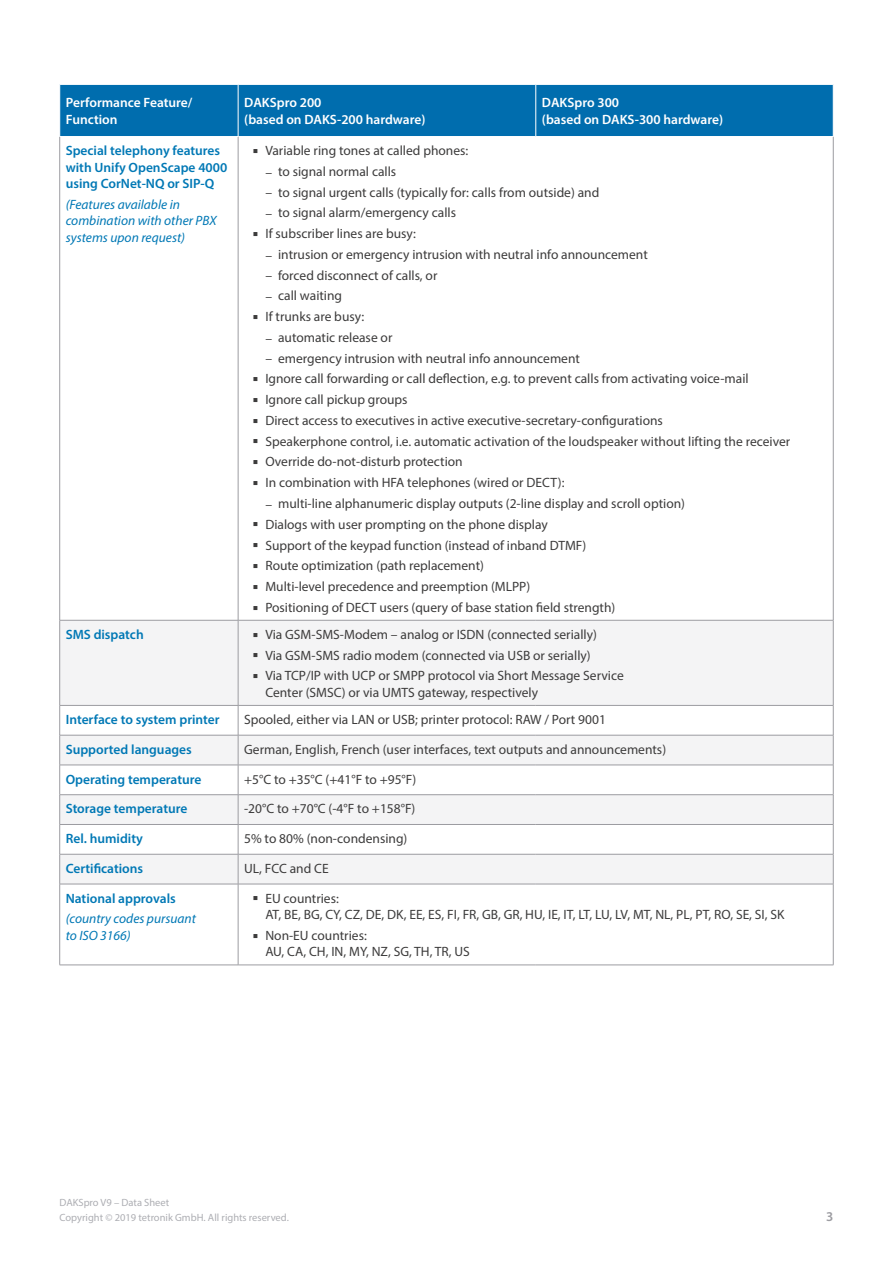
<style>
.page{position:relative;width:893px;height:1263px;background:#fff}
.page>*{position:absolute;margin:0;border:0;box-sizing:border-box;transform-origin:0 0}
.A_DB_Tabelleninhalt{font:13.5px/16.5px "Myriad Pro";color:#3c3b3b}
.A_DB_Tabelleninhalt-2{font:600 13.5px/16.5px "Myriad Pro";color:#0078b5}
.A_DB_Tabelleninhalt-3{font:600 13.5px/16.5px "Myriad Pro";color:#fff}
.A_DB_Tabelleninhalt-4{font:italic 13.5px/16.5px "Myriad Pro";color:#0078b5}
.t1{font:600 13.5px "Myriad Pro";color:#9c9ca1}
.t2{font:10.5px/15px "Myriad Pro";color:#adaeb3}
</style>
<div class="page">
<div style="left:60px;top:85px;width:773px;height:51px;background:#006dae"></div>
<svg style="left:60px;top:621px;width:773px;height:263px;fill:#f4f4f5"></svg>
<svg style="left:833px;top:706px;width:1px;height:29px"></svg>
<hr style="left:833px;top:735px;width:1px;height:30px;background:#9c9ca1">
<svg style="left:833px;top:765px;width:1px;height:89px"></svg>
<hr style="left:833px;top:854px;width:1px;height:30px;background:#9c9ca1">
<hr style="left:833px;top:884px;width:1px;height:81px;background:#9c9ca1">
<hr style="left:535px;top:85px;width:1px;height:51px;background:#fff">
<hr style="left:59px;top:137px;width:1px;height:483px;background:#9c9ca1">
<hr style="left:59px;top:620px;width:1px;height:85px;background:#9c9ca1">
<svg style="left:59px;top:706px;width:1px;height:29px"></svg>
<hr style="left:59px;top:735px;width:1px;height:30px;background:#9c9ca1">
<svg style="left:59px;top:765px;width:1px;height:89px"></svg>
<hr style="left:59px;top:854px;width:1px;height:30px;background:#9c9ca1">
<hr style="left:59px;top:884px;width:1px;height:81px;background:#9c9ca1">
<hr style="left:833px;top:137px;width:1px;height:483px;background:#9c9ca1">
<svg style="left:238px;top:706px;width:1px;height:29px"></svg>
<hr style="left:238px;top:735px;width:298px;height:1px;background:#9c9ca1">
<hr style="left:238px;top:735px;width:1px;height:30px;background:#9c9ca1">
<hr style="left:536px;top:735px;width:297px;height:1px;background:#9c9ca1">
<hr style="left:238px;top:765px;width:298px;height:1px;background:#9c9ca1">
<hr style="left:536px;top:765px;width:297px;height:1px;background:#9c9ca1">
<hr style="left:238px;top:794px;width:298px;height:1px;background:#9c9ca1">
<hr style="left:536px;top:794px;width:297px;height:1px;background:#9c9ca1">
<hr style="left:238px;top:824px;width:298px;height:1px;background:#9c9ca1">
<svg style="left:238px;top:765px;width:1px;height:89px"></svg>
<hr style="left:536px;top:824px;width:297px;height:1px;background:#9c9ca1">
<hr style="left:238px;top:854px;width:298px;height:1px;background:#9c9ca1">
<hr style="left:238px;top:854px;width:1px;height:30px;background:#9c9ca1">
<hr style="left:536px;top:854px;width:297px;height:1px;background:#9c9ca1">
<hr style="left:238px;top:884px;width:298px;height:1px;background:#9c9ca1">
<hr style="left:238px;top:884px;width:1px;height:81px;background:#9c9ca1">
<hr style="left:536px;top:884px;width:297px;height:1px;background:#9c9ca1">
<hr style="left:238px;top:965px;width:298px;height:1px;background:#9c9ca1">
<hr style="left:536px;top:965px;width:297px;height:1px;background:#9c9ca1">
<hr style="left:238px;top:137px;width:1px;height:483px;background:#9c9ca1">
<hr style="left:238px;top:85px;width:1px;height:51px;background:#fff">
<hr style="left:60px;top:620px;width:178px;height:1px;background:#9c9ca1">
<hr style="left:60px;top:705px;width:178px;height:1px;background:#9c9ca1">
<hr style="left:60px;top:735px;width:178px;height:1px;background:#9c9ca1">
<hr style="left:60px;top:765px;width:178px;height:1px;background:#9c9ca1">
<hr style="left:60px;top:794px;width:178px;height:1px;background:#9c9ca1">
<hr style="left:60px;top:824px;width:178px;height:1px;background:#9c9ca1">
<hr style="left:60px;top:854px;width:178px;height:1px;background:#9c9ca1">
<hr style="left:60px;top:884px;width:178px;height:1px;background:#9c9ca1">
<hr style="left:60px;top:965px;width:178px;height:1px;background:#9c9ca1">
<hr style="left:238px;top:620px;width:298px;height:1px;background:#9c9ca1">
<hr style="left:238px;top:620px;width:1px;height:85px;background:#9c9ca1">
<hr style="left:536px;top:620px;width:297px;height:1px;background:#9c9ca1">
<hr style="left:833px;top:620px;width:1px;height:85px;background:#9c9ca1">
<hr style="left:238px;top:705px;width:298px;height:1px;background:#9c9ca1">
<hr style="left:536px;top:705px;width:297px;height:1px;background:#9c9ca1">
<p class="A_DB_Tabelleninhalt-3" style="left:66px;top:94px;width:128px">Performance Feature/<br>Function</p>
<p class="A_DB_Tabelleninhalt-3" style="left:244px;top:94px;width:183px">DAKSpro 200<br>(based on DAKS-200 hardware)</p>
<p class="A_DB_Tabelleninhalt-3" style="left:542px;top:94px;width:183px">DAKSpro 300<br>(based on DAKS-300 hardware)</p>
<p class="A_DB_Tabelleninhalt-2" style="left:66px;top:142px;width:163px">Special telephony features with Unify OpenScape 4000 using CorNet-NQ or SIP-Q</p>
<p class="A_DB_Tabelleninhalt-4" style="left:66px;top:196px;width:152px">(Features available in combination with other PBX systems upon request)</p>
<p class="A_DB_Tabelleninhalt" style="left:253px;top:142px;width:217px">▪ Variable ring tones at called phones:</p>
<p class="A_DB_Tabelleninhalt" style="left:265px;top:163px;width:132px">– to signal normal calls</p>
<p class="A_DB_Tabelleninhalt" style="left:265px;top:184px;width:335px">– to signal urgent calls (typically for: calls from outside) and</p>
<p class="A_DB_Tabelleninhalt" style="left:265px;top:204px;width:192px">– to signal alarm/emergency calls</p>
<p class="A_DB_Tabelleninhalt" style="left:253px;top:225px;width:165px">▪ If subscriber lines are busy:</p>
<p class="A_DB_Tabelleninhalt" style="left:265px;top:246px;width:384px">– intrusion or emergency intrusion with neutral info announcement</p>
<p class="A_DB_Tabelleninhalt" style="left:265px;top:267px;width:174px">– forced disconnect of calls, or</p>
<p class="A_DB_Tabelleninhalt" style="left:265px;top:287px;width:78px">– call waiting</p>
<p class="A_DB_Tabelleninhalt" style="left:253px;top:308px;width:113px">▪ If trunks are busy:</p>
<p class="A_DB_Tabelleninhalt" style="left:265px;top:329px;width:129px">– automatic release or</p>
<p class="A_DB_Tabelleninhalt" style="left:265px;top:350px;width:316px">– emergency intrusion with neutral info announcement</p>
<p class="A_DB_Tabelleninhalt" style="left:253px;top:370px;width:498px">▪ Ignore call forwarding or call deflection, e.g. to prevent calls from activating voice-mail</p>
<p class="A_DB_Tabelleninhalt" style="left:253px;top:391px;width:156px">▪ Ignore call pickup groups</p>
<p class="A_DB_Tabelleninhalt" style="left:253px;top:412px;width:412px">▪ Direct access to executives in active executive-secretary-configurations</p>
<p class="A_DB_Tabelleninhalt" style="left:253px;top:433px;width:539px">▪ Speakerphone control, i.e. automatic activation of the loudspeaker without lifting the receiver</p>
<p class="A_DB_Tabelleninhalt" style="left:253px;top:453px;width:212px">▪ Override do-not-disturb protection</p>
<p class="A_DB_Tabelleninhalt" style="left:253px;top:474px;width:313px">▪ In combination with HFA telephones (wired or DECT):</p>
<p class="A_DB_Tabelleninhalt" style="left:265px;top:495px;width:421px">– multi-line alphanumeric display outputs (2-line display and scroll option)</p>
<p class="A_DB_Tabelleninhalt" style="left:253px;top:516px;width:297px">▪ Dialogs with user prompting on the phone display</p>
<p class="A_DB_Tabelleninhalt" style="left:253px;top:536px;width:335px">▪ Support of the keypad function (instead of inband DTMF)</p>
<p class="A_DB_Tabelleninhalt" style="left:253px;top:557px;width:233px">▪ Route optimization (path replacement)</p>
<p class="A_DB_Tabelleninhalt" style="left:253px;top:578px;width:279px">▪ Multi-level precedence and preemption (MLPP)</p>
<p class="A_DB_Tabelleninhalt" style="left:253px;top:599px;width:364px">▪ Positioning of DECT users (query of base station field strength)</p>
<p class="A_DB_Tabelleninhalt-2" style="left:66px;top:626px;width:80px">SMS dispatch</p>
<p class="A_DB_Tabelleninhalt" style="left:253px;top:626px;width:346px">▪ Via GSM-SMS-Modem – analog or ISDN (connected serially)</p>
<p class="A_DB_Tabelleninhalt" style="left:253px;top:647px;width:340px">▪ Via GSM-SMS radio modem (connected via USB or serially)</p>
<p class="A_DB_Tabelleninhalt" style="left:265px;top:667px;width:360px;text-indent:-13px">▪ Via TCP/IP with UCP or SMPP protocol via Short Message Service<br>Center (SMSC) or via UMTS gateway, respectively</p>
<p class="A_DB_Tabelleninhalt-2" style="left:66px;top:711px;width:155px">Interface to system printer</p>
<p class="A_DB_Tabelleninhalt" style="left:244px;top:711px;width:363px">Spooled, either via LAN or USB; printer protocol: RAW / Port 9001</p>
<p class="A_DB_Tabelleninhalt-2" style="left:66px;top:741px;width:128px">Supported languages</p>
<p class="A_DB_Tabelleninhalt" style="left:244px;top:741px;width:424px">German, English, French (user interfaces, text outputs and announcements)</p>
<p class="A_DB_Tabelleninhalt-2" style="left:66px;top:770px;width:137px">Operating temperature</p>
<p class="A_DB_Tabelleninhalt" style="left:244px;top:770px;width:174px">+5°C to +35°C (+41°F to +95°F)</p>
<p class="A_DB_Tabelleninhalt-2" style="left:66px;top:800px;width:123px">Storage temperature</p>
<p class="A_DB_Tabelleninhalt" style="left:244px;top:800px;width:173px">-20°C to +70°C (-4°F to +158°F)</p>
<p class="A_DB_Tabelleninhalt-2" style="left:66px;top:830px;width:79px">Rel. humidity</p>
<p class="A_DB_Tabelleninhalt" style="left:244px;top:830px;width:165px">5% to 80% (non-condensing)</p>
<p class="A_DB_Tabelleninhalt-2" style="left:66px;top:860px;width:79px">Certifications</p>
<p class="A_DB_Tabelleninhalt" style="left:244px;top:860px;width:86px">UL, FCC and CE</p>
<p class="A_DB_Tabelleninhalt-2" style="left:66px;top:889px;width:112px">National approvals</p>
<p class="A_DB_Tabelleninhalt-4" style="left:66px;top:910px;width:132px">(country codes pursuant to ISO 3166)</p>
<p class="A_DB_Tabelleninhalt" style="left:265px;top:890px;width:521px;text-indent:-13px">▪ EU countries:<br>AT, BE, BG, CY, CZ, DE, DK, EE, ES, FI, FR, GB, GR, HU, IE, IT, LT, LU, LV, MT, NL, PL, PT, RO, SE, SI, SK</p>
<p class="A_DB_Tabelleninhalt" style="left:265px;top:927px;width:206px;text-indent:-13px">▪ Non-EU countries:<br>AU, CA, CH, IN, MY, NZ, SG, TH, TR, US</p>
<p class="t2" style="left:60px;top:1195px;width:231px">DAKSpro V9 – Data Sheet<br>Copyright © 2019 tetronik GmbH. All rights reserved.</p>
<p class="t1" style="left:826px;top:1208px;width:9px">3</p>
</div>
